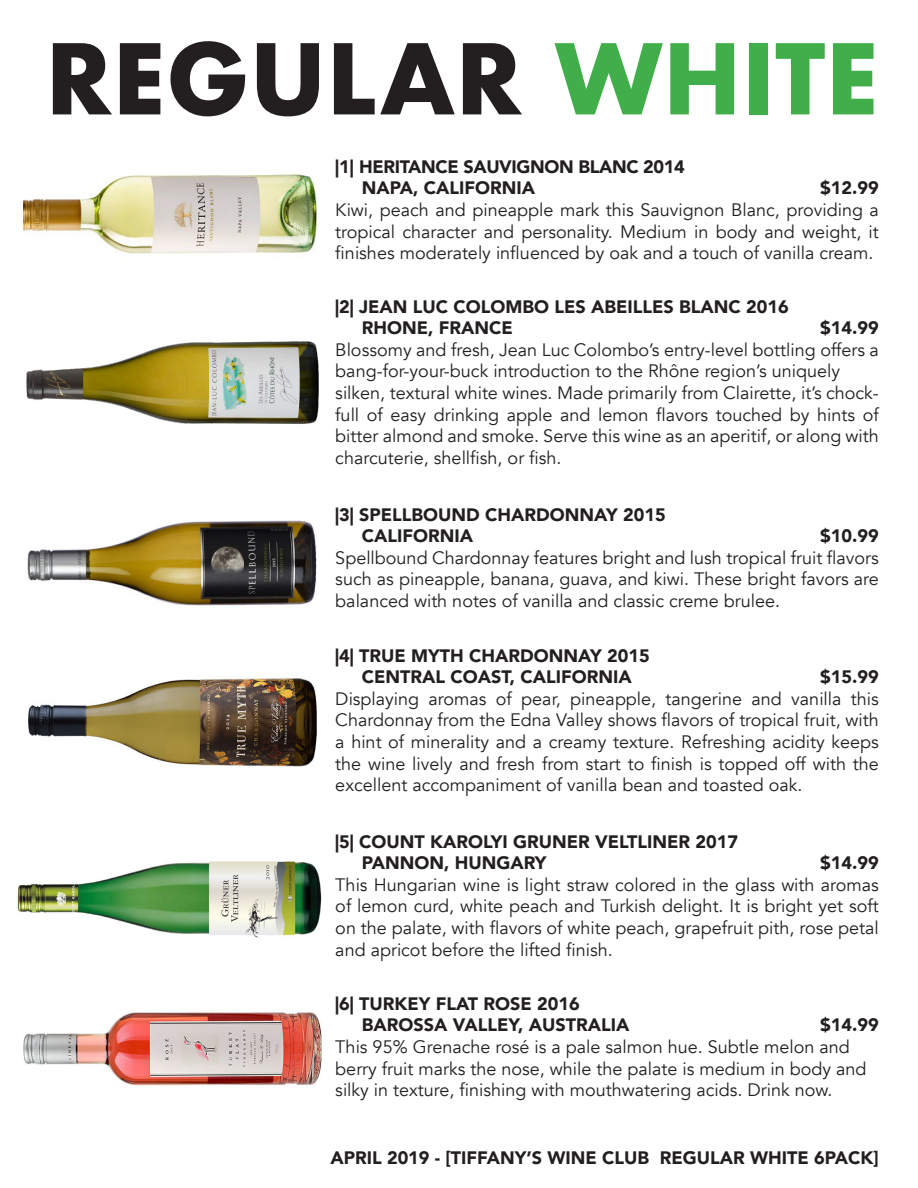
<style>
.page{position:relative;width:918px;height:1188px;background:#fff}
.page>*{position:absolute;margin:0;border:0;box-sizing:border-box;transform-origin:0 0}
.t1{font:700 94.5px "Futura";color:#231f20}
.t2{font:18px/21.6px "Avenir";color:#231f20;text-align:justify}
.t3{font:900 18px "Avenir";color:#231f20}
.t4{font:900 18px "Avenir";letter-spacing:-.02em;color:#231f20}
.s1{color:#40ae49}
</style>
<div class="page">
<img style="left:23px;top:173px;width:295px;height:81px">
<img style="left:26px;top:341px;width:293px;height:83px">
<img style="left:27px;top:520px;width:290px;height:86px">
<img style="left:29px;top:677px;width:287px;height:90px">
<img style="left:17px;top:862px;width:304px;height:76px">
<img style="left:23px;top:1012px;width:299px;height:74px">
<p class="t1" style="left:45px;top:11px;width:835px">REGULAR <span class="s1">WHITE</span></p>
<p class="t4" style="left:335px;top:151px;width:351px">|1| HERITANCE SAUVIGNON BLANC 2014</p>
<p class="t3" style="left:362px;top:173px;width:175px">NAPA, CALIFORNIA</p>
<p class="t3" style="left:820px;top:173px;width:60px">$12.99</p>
<p class="t2" style="left:335px;top:199px;width:545px">Kiwi, peach and pineapple mark this Sauvignon Blanc, providing a tropical character and personality. Medium in body and weight, it finishes moderately influenced by oak and a touch of vanilla cream.</p>
<p class="t3" style="left:335px;top:291px;width:455px">|2| JEAN LUC COLOMBO LES ABEILLES BLANC 2016</p>
<p class="t3" style="left:362px;top:312px;width:152px">RHONE, FRANCE</p>
<p class="t3" style="left:820px;top:312px;width:60px">$14.99</p>
<p class="t2" style="left:335px;top:339px;width:545px">Blossomy and fresh, Jean Luc Colombo’s entry-level bottling offers a bang-for-your-buck introduction to the Rhône region’s uniquely</p>
<p class="t2" style="left:335px;top:382px;width:545px">silken, textural white wines. Made primarily from Clairette, it’s chock&shy;full of easy drinking apple and lemon flavors touched by hints of bitter almond and smoke. Serve this wine as an aperitif, or along with</p>
<p class="t2" style="left:335px;top:447px;width:228px">charcuterie, shellfish, or fish.</p>
<p class="t3" style="left:335px;top:499px;width:332px">|3| SPELLBOUND CHARDONNAY 2015</p>
<p class="t3" style="left:362px;top:520px;width:113px">CALIFORNIA</p>
<p class="t3" style="left:820px;top:520px;width:60px">$10.99</p>
<p class="t2" style="left:335px;top:547px;width:545px">Spellbound Chardonnay features bright and lush tropical fruit flavors such as pineapple, banana, guava, and kiwi. These bright favors are balanced with notes of vanilla and classic creme brulee.</p>
<p class="t3" style="left:335px;top:640px;width:316px">|4| TRUE MYTH CHARDONNAY 2015</p>
<p class="t3" style="left:362px;top:661px;width:271px">CENTRAL COAST, CALIFORNIA</p>
<p class="t3" style="left:820px;top:661px;width:60px">$15.99</p>
<p class="t2" style="left:335px;top:688px;width:545px">Displaying aromas of pear, pineapple, tangerine and vanilla this Chardonnay from the Edna Valley shows flavors of tropical fruit, with a hint of minerality and a creamy texture. Refreshing acidity keeps the wine lively and fresh from start to finish is topped off with the excellent accompaniment of vanilla bean and toasted oak.</p>
<p class="t3" style="left:335px;top:826px;width:404px">|5| COUNT KAROLYI GRUNER VELTLINER 2017</p>
<p class="t3" style="left:362px;top:847px;width:186px">PANNON, HUNGARY</p>
<p class="t3" style="left:820px;top:847px;width:60px">$14.99</p>
<p class="t2" style="left:335px;top:874px;width:545px">This Hungarian wine is light straw colored in the glass with aromas of lemon curd, white peach and Turkish delight. It is bright yet soft on the palate, with flavors of white peach, grapefruit pith, rose petal and apricot before the lifted finish.</p>
<p class="t3" style="left:335px;top:988px;width:246px">|6| TURKEY FLAT ROSE 2016</p>
<p class="t3" style="left:362px;top:1010px;width:269px">BAROSSA VALLEY, AUSTRALIA</p>
<p class="t3" style="left:820px;top:1010px;width:60px">$14.99</p>
<p class="t2" style="left:335px;top:1036px;width:533px;text-align:left">This 95% Grenache rosé is a pale salmon hue. Subtle melon and berry fruit marks the nose, while the palate is medium in body and silky in texture, finishing with mouthwatering acids. Drink now.</p>
<p class="t3" style="left:330px;top:1143px;width:550px">APRIL 2019 - [TIFFANY’S WINE CLUB REGULAR WHITE 6PACK]</p>
</div>
